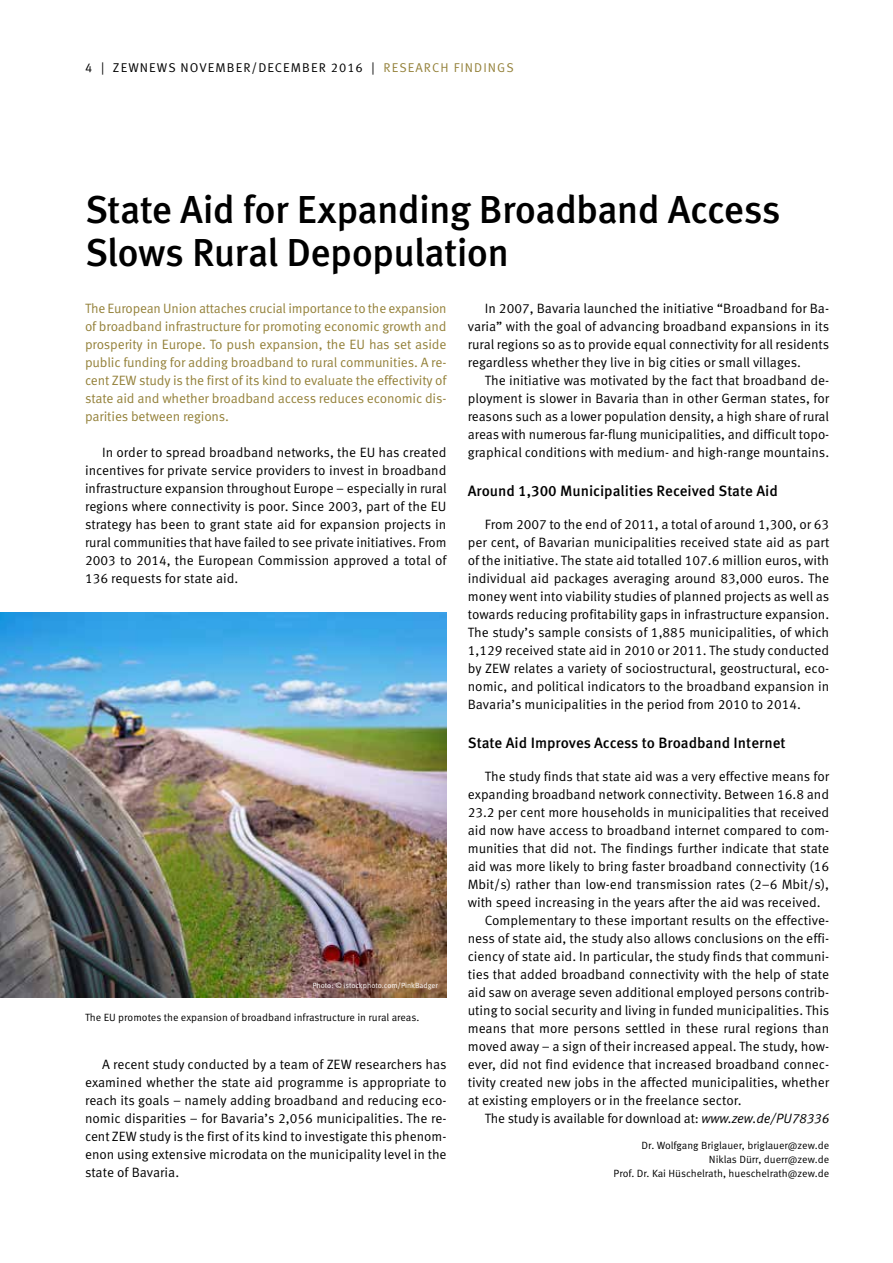
<style>
.page{position:relative;width:893px;height:1263px;background:#fff}
.page>*{position:absolute;margin:0;border:0;box-sizing:border-box;transform-origin:0 0}
.t1{font:500 39px/43.5px "Meta Pro";letter-spacing:-.02em;color:#000}
.t2{font:500 15px "Meta Pro";color:#000}
.t3{font:13.5px/18px "Meta Pro";color:#000;text-align:justify}
.t4{font:13.5px/18px "Meta Pro";letter-spacing:-.01em;color:#94813a;text-align:justify}
.t5{font:12.75px "Meta Pro";letter-spacing:.085em;color:#000}
.t6{font:10.5px/13.5px "Meta Pro";color:#000;text-align:right}
.t7{font:7.5px "Meta Pro";color:#fff}
.s1{color:#94813a}
.s2{font-style:italic}
</style>
<div class="page">
<img style="left:0;top:612px;width:446px;height:385px">
<p class="t5" style="left:85px;top:60px;width:430px">4 | ZEWNEWS NOVEMBER/DECEMBER 2016 | <span class="s1">RESEARCH FINDINGS</span></p>
<h1 class="t1" style="left:85px;top:189px;width:697px">State Aid for Expanding Broadband Access<br>Slows Rural Depopulation</h1>
<p class="t4" style="left:85px;top:300px;width:363px">The European Union attaches crucial importance to the expansion of broadband infrastructure for promoting economic growth and prosperity in Europe. To push expansion, the EU has set aside public funding for adding broadband to rural communities. A re&shy;cent ZEW study is the first of its kind to evaluate the effectivity of state aid and whether broadband access reduces economic dis&shy;parities between regions.</p>
<p class="t3" style="left:85px;top:444px;width:363px;text-indent:17px">In order to spread broadband networks, the EU has created incentives for private service providers to invest in broadband infrastructure expansion throughout Europe – especially in rural regions where connectivity is poor. Since 2003, part of the EU strategy has been to grant state aid for expansion projects in rural communities that have failed to see private initiatives. From 2003 to 2014, the European Commission approved a total of 136 requests for state aid.</p>
<p class="t3" style="left:468px;top:300px;width:363px;text-indent:17px">In 2007, Bavaria launched the initiative “Broadband for Ba&shy;varia” with the goal of advancing broadband expansions in its rural regions so as to provide equal connectivity for all residents regardless whether they live in big cities or small villages.</p>
<p class="t3" style="left:468px;top:372px;width:363px;text-indent:17px">The initiative was motivated by the fact that broadband de&shy;ployment is slower in Bavaria than in other German states, for reasons such as a lower population density, a high share of rural areas with numerous far-flung municipalities, and difficult topo&shy;graphical conditions with medium- and high-range mountains.</p>
<p class="t2" style="left:468px;top:482px;width:312px">Around 1,300 Municipalities Received State Aid</p>
<p class="t3" style="left:468px;top:516px;width:363px;text-indent:17px">From 2007 to the end of 2011, a total of around 1,300, or 63 per cent, of Bavarian municipalities received state aid as part of the initiative. The state aid totalled 107.6 million euros, with individual aid packages averaging around 83,000 euros. The money went into viability studies of planned projects as well as towards reducing profitability gaps in infrastructure expansion.<br>The study’s sample consists of 1,885 municipalities, of which 1,129 received state aid in 2010 or 2011. The study conducted by ZEW relates a variety of sociostructural, geostructural, eco&shy;nomic, and political indicators to the broadband expansion in Bavaria’s municipalities in the period from 2010 to 2014.</p>
<p class="t2" style="left:468px;top:734px;width:319px">State Aid Improves Access to Broadband Internet</p>
<p class="t3" style="left:485px;top:768px;width:346px">The study finds that state aid was a very effective means for</p>
<p class="t3" style="left:468px;top:786px;width:363px">expanding broadband network connectivity. Between 16.8 and</p>
<p class="t3" style="left:468px;top:804px;width:363px">23.2 per cent more households in municipalities that received</p>
<p class="t3" style="left:468px;top:822px;width:363px">aid now have access to broadband internet compared to com-</p>
<p class="t3" style="left:468px;top:840px;width:363px">munities that did not. The findings further indicate that state</p>
<p class="t3" style="left:468px;top:858px;width:363px">aid was more likely to bring faster broadband connectivity (16</p>
<p class="t3" style="left:468px;top:876px;width:363px">Mbit/s) rather than low-end transmission rates (2–6 Mbit/s),</p>
<p class="t3" style="left:468px;top:894px;width:354px">with speed increasing in the years after the aid was received.</p>
<p class="t3" style="left:485px;top:912px;width:346px">Complementary to these important results on the effective-</p>
<p class="t3" style="left:468px;top:930px;width:363px">ness of state aid, the study also allows conclusions on the effi-</p>
<p class="t3" style="left:468px;top:948px;width:363px">ciency of state aid. In particular, the study finds that communi-</p>
<p class="t3" style="left:468px;top:966px;width:363px">ties that added broadband connectivity with the help of state</p>
<p class="t3" style="left:468px;top:984px;width:363px">aid saw on average seven additional employed persons contrib-</p>
<p class="t3" style="left:468px;top:1002px;width:363px">uting to social security and living in funded municipalities. This</p>
<p class="t3" style="left:468px;top:1020px;width:363px">means that more persons settled in these rural regions than</p>
<p class="t3" style="left:468px;top:1038px;width:363px">moved away – a sign of their increased appeal. The study, how-</p>
<p class="t3" style="left:468px;top:1056px;width:363px">ever, did not find evidence that increased broadband connec-</p>
<p class="t3" style="left:468px;top:1074px;width:363px">tivity created new jobs in the affected municipalities, whether</p>
<p class="t3" style="left:468px;top:1092px;width:276px">at existing employers or in the freelance sector.</p>
<p class="t3" style="left:485px;top:1110px;width:346px">The study is available for download at: <span class="s2">www.zew.de/PU78336</span></p>
<p class="t6" style="left:614px;top:1139px;width:217px">Dr. Wolfgang Briglauer, briglauer@zew.de<br>Niklas Dürr, duerr@zew.de<br>Prof. Dr. Kai Hüschelrath, hueschelrath@zew.de</p>
<p class="t7" style="left:312px;top:981px;width:127px">Photo: © istockphoto.com/PinkBadger</p>
<p class="t6" style="left:85px;top:1011px;width:336px">The EU promotes the expansion of broadband infrastructure in rural areas.</p>
<p class="t3" style="left:85px;top:1056px;width:363px;text-indent:17px">A recent study conducted by a team of ZEW researchers has examined whether the state aid programme is appropriate to reach its goals – namely adding broadband and reducing eco&shy;nomic disparities – for Bavaria’s 2,056 municipalities. The re&shy;cent ZEW study is the first of its kind to investigate this phenom&shy;enon using extensive microdata on the municipality level in the state of Bavaria.</p>
</div>
